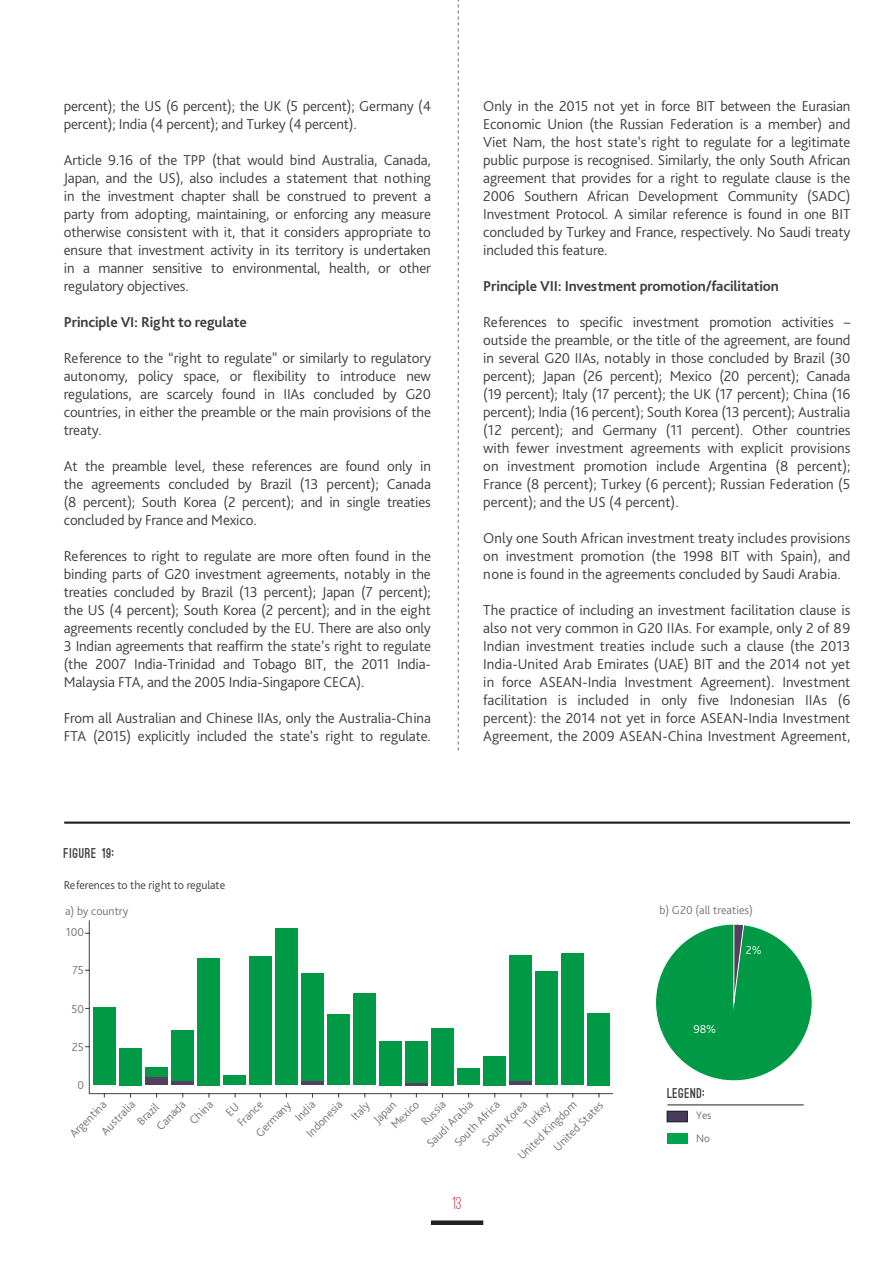
<style>
.page{position:relative;width:893px;height:1263px;background:#fff}
.page>*{position:absolute;margin:0;border:0;box-sizing:border-box;transform-origin:0 0}
.t1{font:500 18px "Ostrich Sans";color:#c11926}
.t2{font:300 15px/18px "Bliss Pro";letter-spacing:-.01em;color:#3e3e3f;text-align:justify}
.t3{font:700 15px "Bliss Pro";letter-spacing:-.01em;color:#3e3e3f}
.t4{font:900 13.5px "Ostrich Sans";letter-spacing:.05em;color:#3e3e3f}
.t5{font:300 12px/20.2px "Bliss Pro";color:#737370}
.t6{font:300 12px "Bliss Pro";letter-spacing:-.005em;color:#3e3e3f}
.t7{font:300 12px "Bliss Pro";color:#fff}
.t8{font:300 11.25px "Bliss Pro";color:#6c6d70}
</style>
<div class="page">
<div style="left:431px;top:1220px;width:52px;height:5px;background:#231f20"></div>
<svg style="left:458px;top:0;width:1px;height:750px"></svg>
<hr style="left:64px;top:821px;width:786px;height:3px;background:#231f20">
<svg style="left:85px;top:920px;width:528px;height:178px"></svg>
<div style="left:93px;top:1007px;width:23px;height:78px;background:#009945"></div>
<div style="left:119px;top:1048px;width:23px;height:37px;background:#009945"></div>
<div style="left:145px;top:1076px;width:23px;height:9px;background:#52405e"></div>
<hr style="left:171px;top:1081px;width:23px;height:4px;background:#52405e">
<div style="left:197px;top:958px;width:23px;height:127px;background:#009945"></div>
<div style="left:223px;top:1076px;width:23px;height:9px;background:#009945"></div>
<div style="left:353px;top:994px;width:23px;height:91px;background:#009945"></div>
<div style="left:379px;top:1041px;width:23px;height:44px;background:#009945"></div>
<hr style="left:405px;top:1083px;width:22px;height:2px;background:#52405e">
<div style="left:483px;top:1056px;width:22px;height:29px;background:#009945"></div>
<div style="left:509px;top:1080px;width:22px;height:5px;background:#52405e"></div>
<div style="left:535px;top:971px;width:22px;height:114px;background:#009945"></div>
<div style="left:561px;top:953px;width:22px;height:132px;background:#009945"></div>
<div style="left:587px;top:1013px;width:22px;height:72px;background:#009945"></div>
<div style="left:655px;top:924px;width:157px;height:157px;background:#009945;border-radius:50%"></div>
<div style="left:249px;top:956px;width:23px;height:129px;background:#009945"></div>
<div style="left:509px;top:955px;width:22px;height:126px;background:#009945"></div>
<div style="left:327px;top:1014px;width:23px;height:71px;background:#009945"></div>
<hr style="left:301px;top:1081px;width:23px;height:4px;background:#52405e">
<div style="left:431px;top:1028px;width:22px;height:57px;background:#009945"></div>
<div style="left:457px;top:1068px;width:22px;height:17px;background:#009945"></div>
<div style="left:405px;top:1041px;width:22px;height:42px;background:#009945"></div>
<svg style="left:733px;top:924px;width:12px;height:79px"></svg>
<div style="left:301px;top:973px;width:23px;height:108px;background:#009945"></div>
<div style="left:275px;top:928px;width:23px;height:157px;background:#009945"></div>
<div style="left:145px;top:1066px;width:23px;height:10px;background:#009945"></div>
<div style="left:171px;top:1029px;width:23px;height:51px;background:#009945"></div>
<hr style="left:667px;top:1104px;width:137px;height:1px;background:#231f20">
<div style="left:667px;top:1111px;width:20px;height:11px;background:#483a5d"></div>
<div style="left:667px;top:1111px;width:20px;height:11px;border:1px solid #231f20"></div>
<div style="left:667px;top:1133px;width:20px;height:11px;background:#00a54f"></div>
<p class="t2" style="left:64px;top:96px;width:369px">percent); the US (6 percent); the UK (5 percent); Germany (4 percent); India (4 percent); and Turkey (4 percent).</p>
<p class="t2" style="left:64px;top:150px;width:369px">Article 9.16 of the TPP (that would bind Australia, Canada, Japan, and the US), also includes a statement that nothing in the investment chapter shall be construed to prevent a party from adopting, maintaining, or enforcing any measure otherwise consistent with it, that it considers appropriate to ensure that investment activity in its territory is undertaken in a manner sensitive to environmental, health, or other regulatory objectives.</p>
<p class="t3" style="left:64px;top:312px;width:185px">Principle VI: Right to regulate</p>
<p class="t2" style="left:64px;top:348px;width:369px">Reference to the “right to regulate” or similarly to regulatory autonomy, policy space, or flexibility to introduce new regulations, are scarcely found in IIAs concluded by G20 countries, in either the preamble or the main provisions of the treaty.</p>
<p class="t2" style="left:64px;top:456px;width:369px">At the preamble level, these references are found only in the agreements concluded by Brazil (13 percent); Canada (8 percent); South Korea (2 percent); and in single treaties concluded by France and Mexico.</p>
<p class="t2" style="left:64px;top:546px;width:369px">References to right to regulate are more often found in the binding parts of G20 investment agreements, notably in the treaties concluded by Brazil (13 percent); Japan (7 percent); the US (4 percent); South Korea (2 percent); and in the eight agreements recently concluded by the EU. There are also only 3 Indian agreements that reaffirm the state’s right to regulate (the 2007 India-Trinidad and Tobago BIT, the 2011 India-Malaysia FTA, and the 2005 India-Singapore CECA).</p>
<p class="t2" style="left:64px;top:708px;width:369px">From all Australian and Chinese IIAs, only the Australia-China<br>FTA (2015) explicitly included the state’s right to regulate.</p>
<p class="t2" style="left:483px;top:96px;width:369px">Only in the 2015 not yet in force BIT between the Eurasian Economic Union (the Russian Federation is a member) and Viet Nam, the host state’s right to regulate for a legitimate public purpose is recognised. Similarly, the only South African agreement that provides for a right to regulate clause is the 2006 Southern African Development Community (SADC)<br>Investment Protocol. A similar reference is found in one BIT concluded by Turkey and France, respectively. No Saudi treaty included this feature.</p>
<p class="t3" style="left:483px;top:276px;width:297px">Principle VII: Investment promotion/facilitation</p>
<p class="t2" style="left:483px;top:312px;width:369px">References to specific investment promotion activities – outside the preamble, or the title of the agreement, are found in several G20 IIAs, notably in those concluded by Brazil (30 percent); Japan (26 percent); Mexico (20 percent); Canada (19 percent); Italy (17 percent); the UK (17 percent); China (16 percent); India (16 percent); South Korea (13 percent); Australia (12 percent); and Germany (11 percent). Other countries with fewer investment agreements with explicit provisions on investment promotion include Argentina (8 percent); France (8 percent); Turkey (6 percent); Russian Federation (5 percent); and the US (4 percent).</p>
<p class="t2" style="left:483px;top:528px;width:369px">Only one South African investment treaty includes provisions on investment promotion (the 1998 BIT with Spain), and none is found in the agreements concluded by Saudi Arabia.</p>
<p class="t2" style="left:483px;top:600px;width:369px">The practice of including an investment facilitation clause is also not very common in G20 IIAs. For example, only 2 of 89<br>Indian investment treaties include such a clause (the 2013<br>India-United Arab Emirates (UAE) BIT and the 2014 not yet in force ASEAN-India Investment Agreement). Investment facilitation is included in only five Indonesian IIAs (6 percent): the 2014 not yet in force ASEAN-India Investment Agreement, the 2009 ASEAN-China Investment Agreement,</p>
<p class="t4" style="left:64px;top:848px;width:52px">FIGURE 19:</p>
<p class="t6" style="left:64px;top:877px;width:163px">References to the right to regulate</p>
<p class="t5" style="left:66px;top:923px;width:20px">100</p>
<p class="t5" style="left:72px;top:961px;width:13px">75</p>
<p class="t5" style="left:71px;top:999px;width:14px">50</p>
<p class="t5" style="left:72px;top:1038px;width:14px">25</p>
<p class="t5" style="left:77px;top:1076px;width:8px">0</p>
<p class="t5" style="left:65px;top:901px;width:65px">a) by country</p>
<p class="t5" style="left:659px;top:901px;width:95px">b) G20 (all treaties)</p>
<p class="t7" style="left:746px;top:945px;width:17px">2%</p>
<p class="t7" style="left:693px;top:1023px;width:24px">98%</p>
<p class="t4" style="left:667px;top:1088px;width:39px">LEGEND:</p>
<p class="t8" style="left:696px;top:1108px;width:17px">Yes</p>
<p class="t8" style="left:696px;top:1131px;width:15px">No</p>
<p class="t5" style="left:332px;top:1098px;width:23px;text-indent:-43px;rotate:-45deg">Indonesia<br>Italy</p>
<p class="t5" style="left:376px;top:1110px;width:36px;line-height:16.2px;text-indent:-9px;rotate:-45deg">Japan<br>Mexico</p>
<p class="t5" style="left:416px;top:1117px;width:31px;rotate:-45deg">Russia</p>
<p class="t5" style="left:82px;top:1112px;width:44px;text-indent:-24px;rotate:-45deg">Argentina<br>Australia</p>
<p class="t5" style="left:141px;top:1110px;width:37px;line-height:17.1px;text-indent:-10px;rotate:-45deg">Brazil<br>Canada</p>
<p class="t5" style="left:223px;top:1109px;width:33px;line-height:15.5px;rotate:-45deg">EU<br>France</p>
<p class="t5" style="left:450px;top:1138px;width:60px;rotate:-45deg">South Africa</p>
<p class="t5" style="left:185px;top:1116px;width:30px;rotate:-45deg">China</p>
<p class="t5" style="left:422px;top:1138px;width:62px;rotate:-45deg">Saudi Arabia</p>
<p class="t5" style="left:280px;top:1102px;width:25px;line-height:16.6px;text-indent:-39px;rotate:-45deg">Germany<br>India</p>
<p class="t5" style="left:477px;top:1137px;width:60px;rotate:-45deg">South Korea</p>
<p class="t5" style="left:501px;top:1139px;width:79px;line-height:18px;text-align:center;rotate:-45deg">Turkey<br>United Kingdom</p>
<p class="t5" style="left:549px;top:1142px;width:66px;rotate:-45deg">United States</p>
<p class="t1" style="left:453px;top:1192px;width:11px">13</p>
</div>
